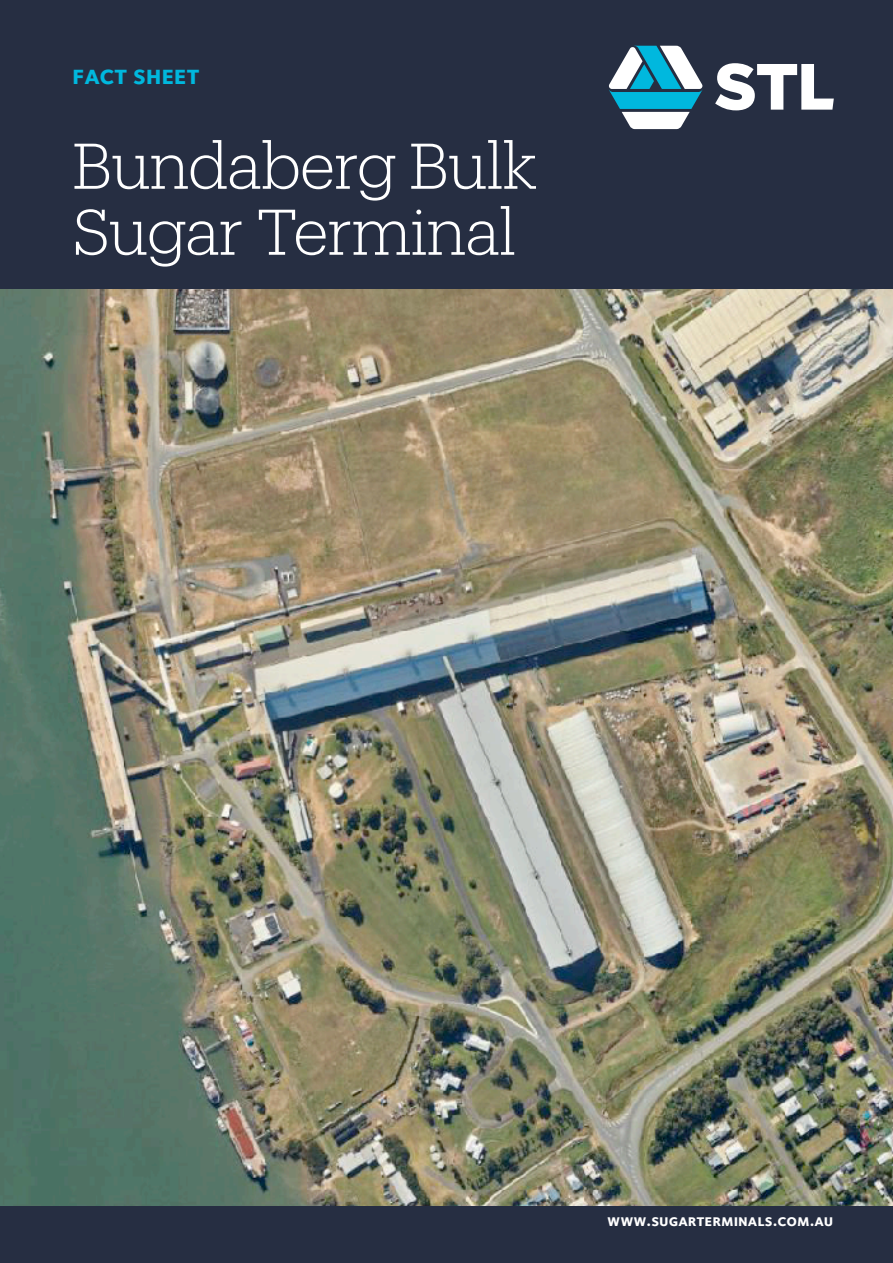
<style>
.page{position:relative;width:893px;height:1263px;background:#fff}
.page>*{position:absolute;margin:0;border:0;box-sizing:border-box;transform-origin:0 0}
.Body___1_5{font:300 63px/66px "Produkt";letter-spacing:-.01em;color:#fff}
.Body___1_5-2{font:27px "Foundry Sterling Bold Expert";letter-spacing:-.01em;color:#00b8de}
.t1{font:16.5px "Foundry Sterling Bold Expert";color:#fff}
</style>
<div class="page">
<div style="left:0;top:0;width:893px;height:290px;background:#262e42"></div>
<div style="left:0;top:1197px;width:893px;height:66px;background:#262e42"></div>
<svg style="left:715px;top:63px;width:119px;height:47px"></svg>
<svg style="left:609px;top:46px;width:94px;height:83px"></svg>
<img style="left:0;top:289px;width:893px;height:916px">
<p class="Body___1_5-2" style="left:72px;top:59px;width:129px">fact sheet</p>
<p class="Body___1_5" style="left:72px;top:130px;width:466px">Bundaberg Bulk<br>Sugar Terminal</p>
<p class="t1" style="left:607px;top:1210px;width:228px">www.sugarterminals.com.au</p>
</div>
